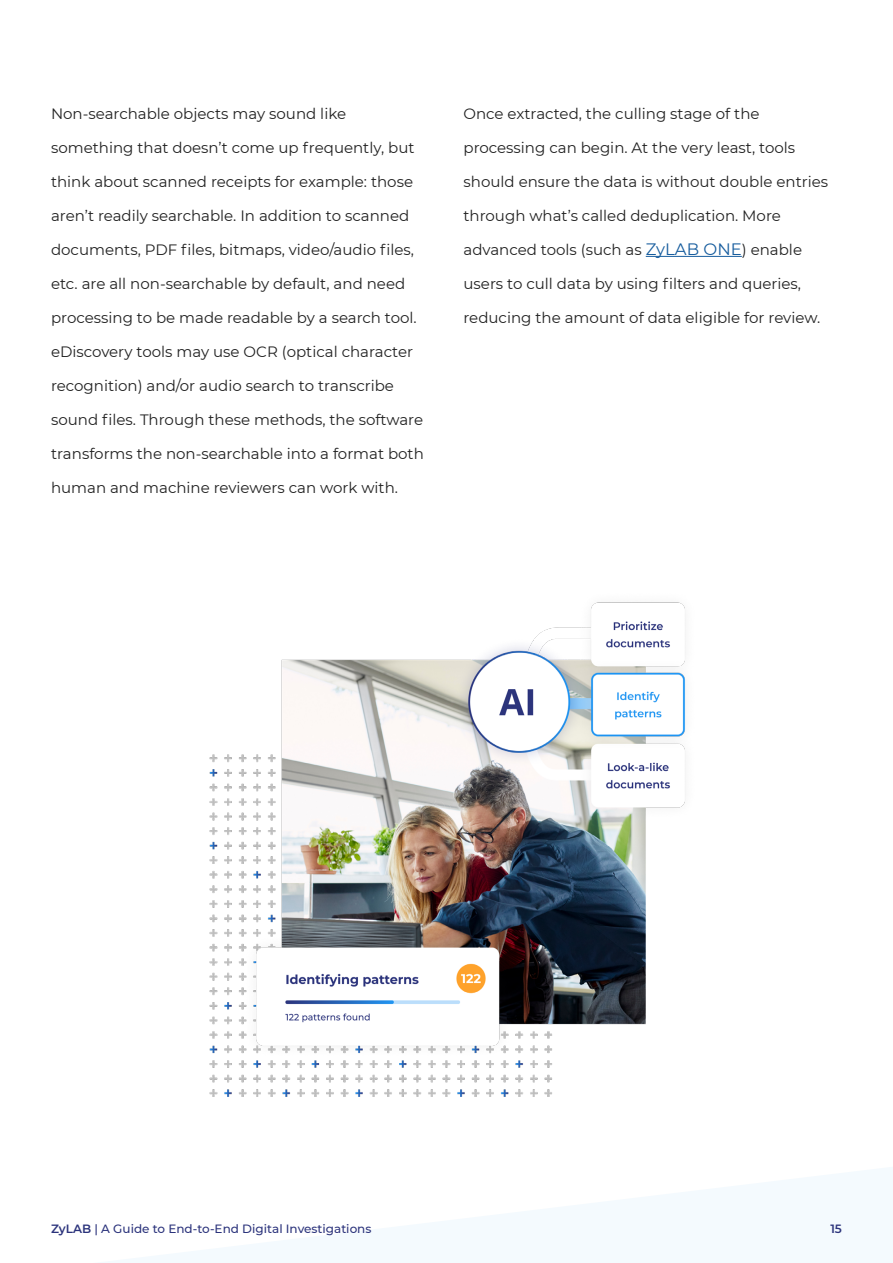
<style>
.page{position:relative;width:893px;height:1263px;background:#fff}
.page>*{position:absolute;margin:0;border:0;box-sizing:border-box;transform-origin:0 0}
.t1{font:15px "Montserrat";color:#212121}
.t2{font:500 12px "Montserrat";color:#2c347c}
.t3{font:600 12px "Montserrat";color:#2c347c}
.s1{font-size:16.5px;color:#175d9e}
.s2{font-weight:600}
</style>
<div class="page">
<img style="left:209px;top:602px;width:477px;height:495px">
<hr style="left:646px;top:256px;width:96px;height:1px;background:#175d9e">
<svg style="left:101px;top:1167px;width:792px;height:96px;fill:#f4fafe"></svg>
<p class="t1" style="left:51px;top:103px;width:297px">Non-searchable objects may sound like</p>
<p class="t1" style="left:51px;top:137px;width:365px">something that doesn’t come up frequently, but</p>
<p class="t1" style="left:51px;top:171px;width:364px">think about scanned receipts for example: those</p>
<p class="t1" style="left:51px;top:205px;width:360px">aren’t readily searchable. In addition to scanned</p>
<p class="t1" style="left:51px;top:239px;width:364px">documents, PDF files, bitmaps, video/audio files,</p>
<p class="t1" style="left:51px;top:273px;width:356px">etc. are all non-searchable by default, and need</p>
<p class="t1" style="left:51px;top:308px;width:367px">processing to be made readable by a search tool.</p>
<p class="t1" style="left:51px;top:342px;width:364px">eDiscovery tools may use OCR (optical character</p>
<p class="t1" style="left:51px;top:376px;width:344px">recognition) and/or audio search to transcribe</p>
<p class="t1" style="left:51px;top:410px;width:374px">sound files. Through these methods, the software</p>
<p class="t1" style="left:51px;top:444px;width:374px">transforms the non-searchable into a format both</p>
<p class="t1" style="left:51px;top:478px;width:348px">human and machine reviewers can work with.</p>
<p class="t1" style="left:463px;top:103px;width:298px">Once extracted, the culling stage of the</p>
<p class="t1" style="left:463px;top:137px;width:333px">processing can begin. At the very least, tools</p>
<p class="t1" style="left:463px;top:171px;width:366px">should ensure the data is without double entries</p>
<p class="t1" style="left:463px;top:205px;width:319px">through what’s called deduplication. More</p>
<p class="t1" style="left:463px;top:239px;width:340px">advanced tools (such as <span class="s1">ZyLAB ONE</span>) enable</p>
<p class="t1" style="left:463px;top:273px;width:339px">users to cull data by using filters and queries,</p>
<p class="t1" style="left:463px;top:308px;width:358px">reducing the amount of data eligible for review.</p>
<p class="t2" style="left:51px;top:1220px;width:322px"><span class="s2">ZyLAB</span> | A Guide to End-to-End Digital Investigations</p>
<p class="t3" style="left:830px;top:1220px;width:13px">15</p>
</div>
